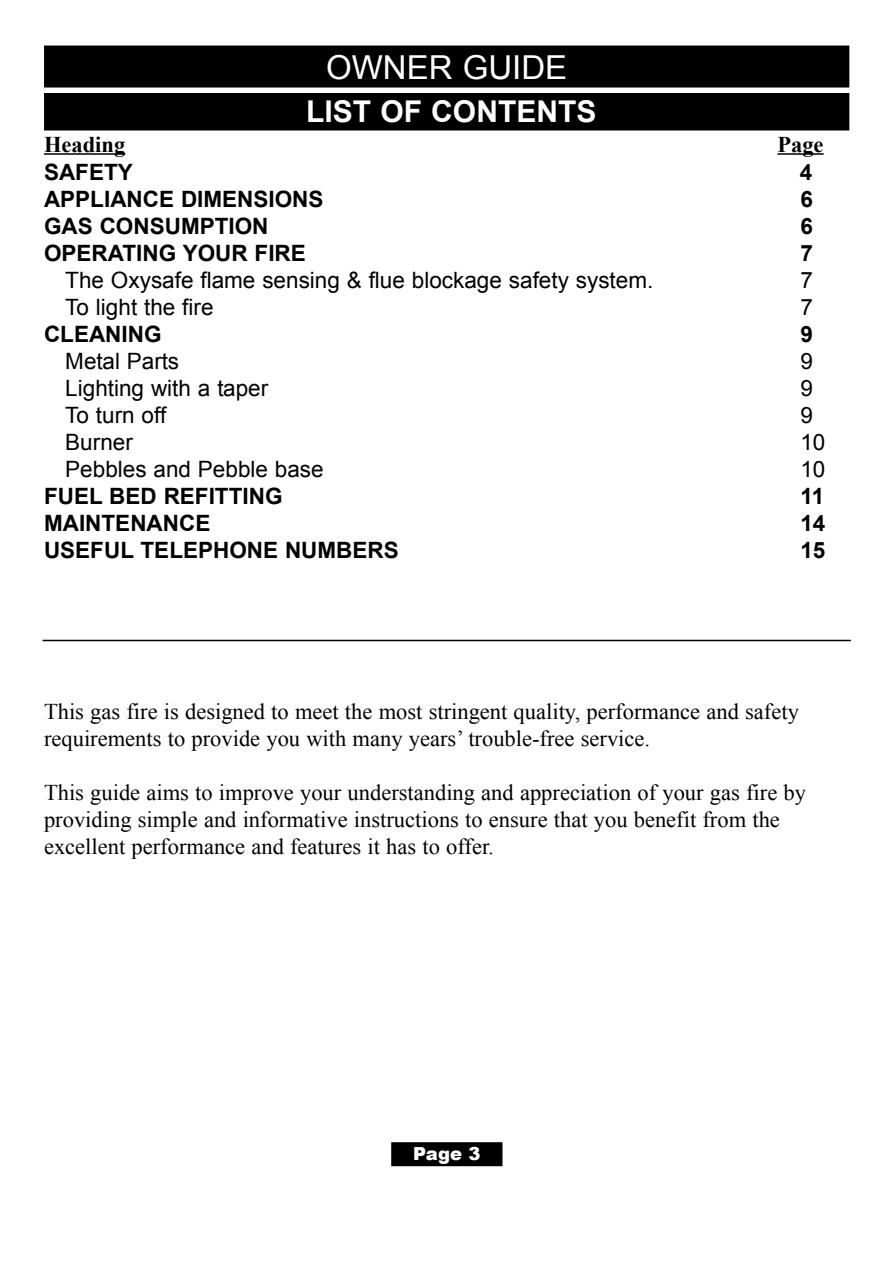
<style>
.page{position:relative;width:893px;height:1263px;background:#fff}
.page>*{position:absolute;margin:0;border:0;box-sizing:border-box;transform-origin:0 0}
.t1{font:33px "Arial";color:#fff}
.t2{font:700 30px "Arial";color:#fff}
.t3{font:22.5px/27px "Times New Roman";color:#000}
.t4{font:22.5px "Arial";color:#000}
.t5{font:700 22.5px "Arial";color:#000}
.t6{font:700 22.5px "Times New Roman";color:#000}
.t7{font:900 18px "Arial";color:#fff}
</style>
<div class="page">
<div style="left:44px;top:93px;width:805px;height:37px;background:#000"></div>
<hr style="left:44px;top:153px;width:81px;height:2px;background:#000">
<hr style="left:777px;top:153px;width:46px;height:2px;background:#000">
<div style="left:391px;top:1142px;width:111px;height:24px;background:#000"></div>
<div style="left:43px;top:44px;width:807px;height:48px;background:linear-gradient(to right,#fff,#fff)"></div>
<div style="left:44px;top:46px;width:805px;height:42px;background:#000"></div>
<hr style="left:43px;top:640px;width:807px;height:1px;background:#000">
<h1 class="t1" style="left:326px;top:49px;width:243px">OWNER GUIDE</h1>
<h2 class="t2" style="left:306px;top:95px;width:292px">LIST OF CONTENTS</h2>
<p class="t6" style="left:44px;top:132px;width:83px">Heading</p>
<p class="t6" style="left:777px;top:132px;width:48px">Page</p>
<p class="t5" style="left:44px;top:159px;width:90px">SAFETY</p>
<p class="t5" style="left:799px;top:159px;width:14px">4</p>
<p class="t5" style="left:44px;top:186px;width:281px">APPLIANCE DIMENSIONS</p>
<p class="t5" style="left:800px;top:186px;width:14px">6</p>
<p class="t5" style="left:44px;top:213px;width:226px">GAS CONSUMPTION</p>
<p class="t5" style="left:800px;top:213px;width:14px">6</p>
<p class="t5" style="left:44px;top:240px;width:263px">OPERATING YOUR FIRE</p>
<p class="t5" style="left:800px;top:240px;width:14px">7</p>
<p class="t4" style="left:65px;top:267px;width:589px">The Oxysafe flame sensing &amp; flue blockage safety system.</p>
<p class="t4" style="left:800px;top:267px;width:14px">7</p>
<p class="t4" style="left:65px;top:294px;width:150px">To light the fire</p>
<p class="t4" style="left:800px;top:294px;width:14px">7</p>
<p class="t5" style="left:44px;top:321px;width:119px">CLEANING</p>
<p class="t5" style="left:800px;top:321px;width:14px">9</p>
<p class="t4" style="left:65px;top:348px;width:115px">Metal Parts</p>
<p class="t4" style="left:800px;top:348px;width:14px">9</p>
<p class="t4" style="left:65px;top:375px;width:204px">Lighting with a taper</p>
<p class="t4" style="left:800px;top:375px;width:14px">9</p>
<p class="t4" style="left:65px;top:402px;width:102px">To turn off</p>
<p class="t4" style="left:800px;top:402px;width:14px">9</p>
<p class="t4" style="left:65px;top:429px;width:69px">Burner</p>
<p class="t4" style="left:800px;top:429px;width:27px">10</p>
<p class="t4" style="left:65px;top:456px;width:260px">Pebbles and Pebble base</p>
<p class="t4" style="left:800px;top:456px;width:27px">10</p>
<p class="t5" style="left:44px;top:483px;width:240px">FUEL BED REFITTING</p>
<p class="t5" style="left:800px;top:483px;width:25px">11</p>
<p class="t5" style="left:44px;top:510px;width:168px">MAINTENANCE</p>
<p class="t5" style="left:800px;top:510px;width:27px">14</p>
<p class="t5" style="left:44px;top:537px;width:356px">USEFUL TELEPHONE NUMBERS</p>
<p class="t5" style="left:800px;top:537px;width:27px">15</p>
<p class="t3" style="left:44px;top:698px;width:756px">This gas fire is designed to meet the most stringent quality, performance and safety requirements to provide you with many years’ trouble-free service.</p>
<p class="t3" style="left:44px;top:779px;width:763px">This guide aims to improve your understanding and appreciation of your gas fire by providing simple and informative instructions to ensure that you benefit from the excellent performance and features it has to offer.</p>
<p class="t7" style="left:413px;top:1140px;width:69px">Page 3</p>
</div>
